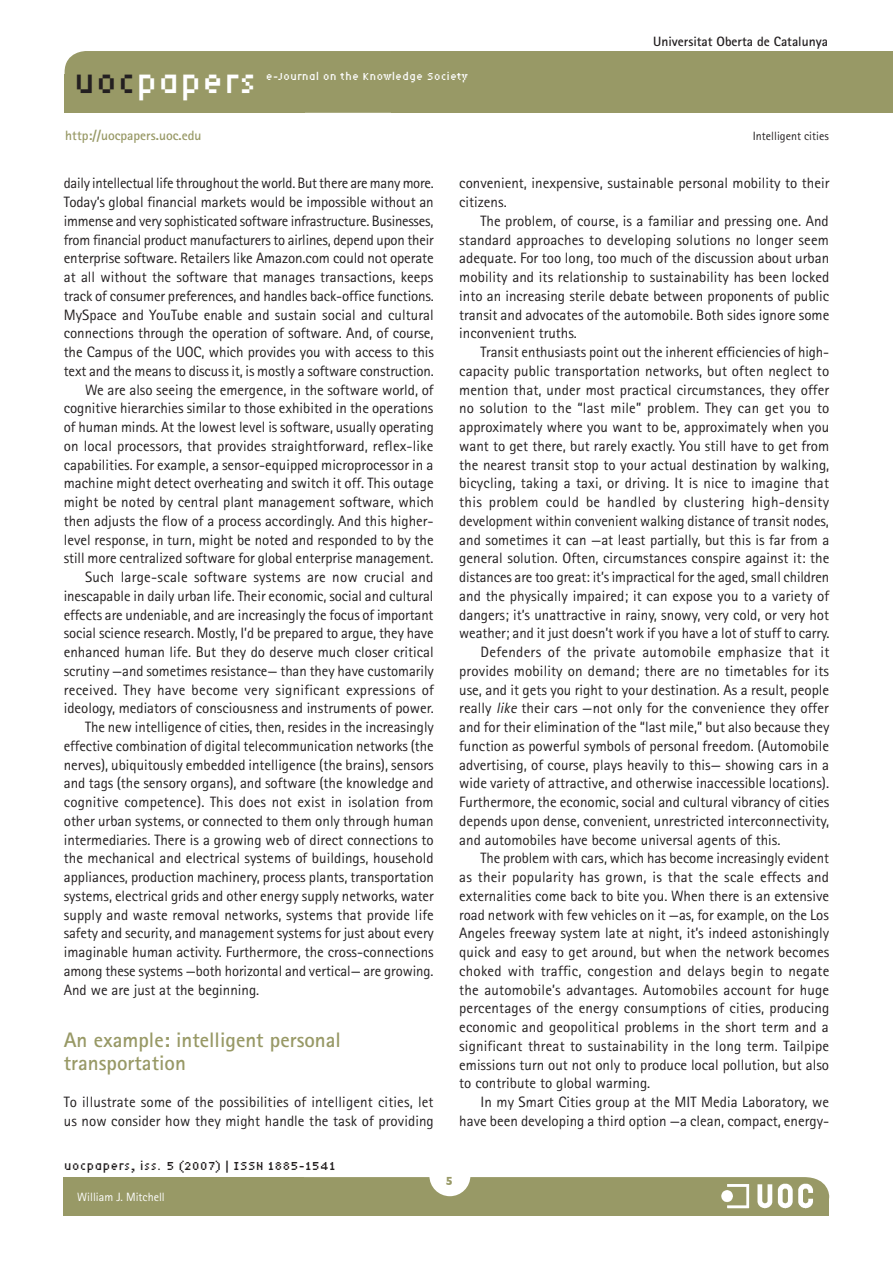
<style>
.page{position:relative;width:893px;height:1263px;background:#fff}
.page>*{position:absolute;margin:0;border:0;box-sizing:border-box;transform-origin:0 0}
.t1{font:33px "Lo Res Nine Narrow";color:#fff}
.TITOL_TEXT_GENERAL{font:700 21px/22.5px "Rotis Sans Serif";color:#989966}
.TEXT_GENERAL{font:15px/18.8px "Rotis Sans Serif";color:#231f20;text-align:justify}
.TEXT_GENERAL_SENSE_S{font:15px/18.8px "Rotis Sans Serif";letter-spacing:.005em;color:#231f20}
.t2{font:700 13.5px "Rotis Sans Serif";color:#231f20}
.t3{font:700 13.5px "Rotis Sans Serif";color:#989966}
.t4{font:12px "Lo Res Nine Narrow";color:#231f20}
.t5{font:12px "Rotis Sans Serif";color:#231f20}
.t6{font:12px "Rotis Sans Serif";color:#fff}
.t7{font:10.5px "Lo Res Nine Narrow";color:#fff}
.s1{color:#231f20}
.s2{font-style:italic}
</style>
<div class="page">
<div style="left:65px;top:51px;width:326px;height:62px;background:#989966"></div>
<div style="left:391px;top:51px;width:502px;height:62px;background:#989966"></div>
<svg style="left:64px;top:1177px;width:765px;height:38px;background:#9d9e6e"></svg>
<h1 class="t1" style="left:73px;top:56px;width:185px"><span class="s1">uoc</span>papers</h1>
<p class="t3" style="left:65px;top:126px;width:138px">http://uocpapers.uoc.edu</p>
<p class="t7" style="left:266px;top:69px;width:203px">e-Journal on the Knowledge Society</p>
<p class="t2" style="left:653px;top:32px;width:176px">Universitat Oberta de Catalunya</p>
<p class="t5" style="left:753px;top:128px;width:77px">Intelligent cities</p>
<p class="TEXT_GENERAL" style="left:64px;top:174px;width:372px">daily intellectual life throughout the world. But there are many more.<br>Today’s global financial markets would be impossible without an immense and very sophisticated software infrastructure. Businesses, from financial product manufacturers to airlines, depend upon their enterprise software. Retailers like Amazon.com could not operate at all without the software that manages transactions, keeps track of consumer preferences, and handles back-office functions.<br>MySpace and YouTube enable and sustain social and cultural connections through the operation of software. And, of course, the Campus of the UOC, which provides you with access to this text and the means to discuss it, is mostly a software construction.</p>
<p class="TEXT_GENERAL" style="left:64px;top:380px;width:372px;text-indent:21px">We are also seeing the emergence, in the software world, of cognitive hierarchies similar to those exhibited in the operations of human minds. At the lowest level is software, usually operating on local processors, that provides straightforward, reflex-like capabilities. For example, a sensor-equipped microprocessor in a machine might detect overheating and switch it off. This outage might be noted by central plant management software, which then adjusts the flow of a process accordingly. And this higher&shy;level response, in turn, might be noted and responded to by the still more centralized software for global enterprise management.</p>
<p class="TEXT_GENERAL" style="left:64px;top:568px;width:372px;text-indent:21px">Such large-scale software systems are now crucial and inescapable in daily urban life. Their economic, social and cultural effects are undeniable, and are increasingly the focus of important social science research. Mostly, I’d be prepared to argue, they have enhanced human life. But they do deserve much closer critical scrutiny —and sometimes resistance— than they have customarily received. They have become very significant expressions of ideology, mediators of consciousness and instruments of power.</p>
<p class="TEXT_GENERAL" style="left:64px;top:718px;width:372px;text-indent:21px">The new intelligence of cities, then, resides in the increasingly effective combination of digital telecommunication networks (the nerves), ubiquitously embedded intelligence (the brains), sensors and tags (the sensory organs), and software (the knowledge and cognitive competence). This does not exist in isolation from other urban systems, or connected to them only through human intermediaries. There is a growing web of direct connections to the mechanical and electrical systems of buildings, household appliances, production machinery, process plants, transportation systems, electrical grids and other energy supply networks, water supply and waste removal networks, systems that provide life safety and security, and management systems for just about every imaginable human activity. Furthermore, the cross-connections among these systems —both horizontal and vertical— are growing.<br>And we are just at the beginning.</p>
<p class="TITOL_TEXT_GENERAL" style="left:64px;top:1028px;width:279px">An example: intelligent personal transportation</p>
<p class="TEXT_GENERAL_SENSE_S" style="left:64px;top:1093px;width:372px">To illustrate some of the possibilities of intelligent cities, let us now consider how they might handle the task of providing</p>
<p class="t4" style="left:64px;top:1156px;width:274px">uocpapers, iss. 5 (2007) | ISSN 1885-1541</p>
<p class="t6" style="left:77px;top:1190px;width:89px">William J. Mitchell</p>
<p class="TEXT_GENERAL_SENSE_S" style="left:459px;top:174px;width:372px">convenient, inexpensive, sustainable personal mobility to their citizens.</p>
<p class="TEXT_GENERAL" style="left:459px;top:211px;width:372px;text-indent:21px">The problem, of course, is a familiar and pressing one. And standard approaches to developing solutions no longer seem adequate. For too long, too much of the discussion about urban mobility and its relationship to sustainability has been locked into an increasing sterile debate between proponents of public transit and advocates of the automobile. Both sides ignore some inconvenient truths.</p>
<p class="TEXT_GENERAL" style="left:459px;top:343px;width:372px;text-indent:21px">Transit enthusiasts point out the inherent efficiencies of high&shy;capacity public transportation networks, but often neglect to mention that, under most practical circumstances, they offer no solution to the “last mile” problem. They can get you to approximately where you want to be, approximately when you want to get there, but rarely exactly. You still have to get from the nearest transit stop to your actual destination by walking, bicycling, taking a taxi, or driving. It is nice to imagine that this problem could be handled by clustering high-density development within convenient walking distance of transit nodes, and sometimes it can —at least partially, but this is far from a general solution. Often, circumstances conspire against it: the distances are too great: it’s impractical for the aged, small children and the physically impaired; it can expose you to a variety of dangers; it’s unattractive in rainy, snowy, very cold, or very hot weather; and it just doesn’t work if you have a lot of stuff to carry.</p>
<p class="TEXT_GENERAL" style="left:459px;top:643px;width:372px;text-indent:21px">Defenders of the private automobile emphasize that it provides mobility on demand; there are no timetables for its use, and it gets you right to your destination. As a result, people really <span class="s2">like</span> their cars —not only for the convenience they offer and for their elimination of the “last mile,” but also because they function as powerful symbols of personal freedom. (Automobile advertising, of course, plays heavily to this— showing cars in a wide variety of attractive, and otherwise inaccessible locations).<br>Furthermore, the economic, social and cultural vibrancy of cities depends upon dense, convenient, unrestricted interconnectivity, and automobiles have become universal agents of this.</p>
<p class="TEXT_GENERAL" style="left:459px;top:849px;width:372px;text-indent:21px">The problem with cars, which has become increasingly evident as their popularity has grown, is that the scale effects and externalities come back to bite you. When there is an extensive road network with few vehicles on it —as, for example, on the Los Angeles freeway system late at night, it’s indeed astonishingly quick and easy to get around, but when the network becomes choked with traffic, congestion and delays begin to negate the automobile’s advantages. Automobiles account for huge percentages of the energy consumptions of cities, producing economic and geopolitical problems in the short term and a significant threat to sustainability in the long term. Tailpipe emissions turn out not only to produce local pollution, but also to contribute to global warming.</p>
<p class="TEXT_GENERAL" style="left:459px;top:1093px;width:371px;text-align:right">In my Smart Cities group at the MIT Media Laboratory, we have been developing a third option —a clean, compact, energy-</p>
</div>
